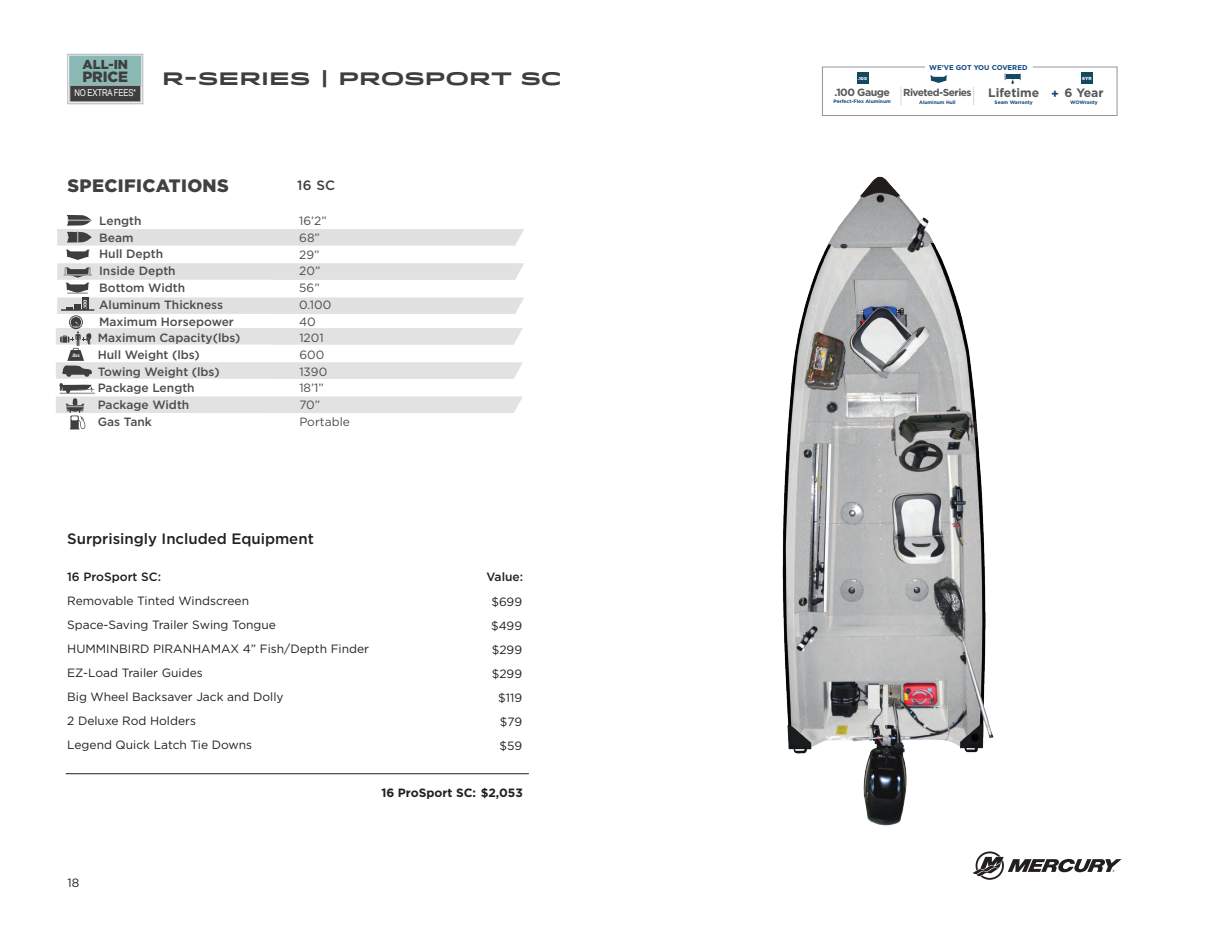
<style>
.page{position:relative;width:1215px;height:945px;background:#fff}
.page>*{position:absolute;margin:0;border:0;box-sizing:border-box;transform-origin:0 0}
.t1{font:700 18px "Idlewild";color:#3e3e3f}
.t2{font:900 18px "Gotham";letter-spacing:.02em;color:#414042}
.headline{font:500 15px "Gotham";color:#231f20}
.t3{font:900 14.85px "Gotham HTF";letter-spacing:-.01em;color:#3e3e3f}
.t4{font:500 13.5px "Gotham";color:#414042}
.t5{font:900 12.9px "Gotham HTF";color:#3e3e3f}
.t6{font:700 12.15px "Gotham HTF";color:#57585a}
.t7{font:700 12.15px "Gotham HTF";color:#12477c}
.headline-2{font:12px "Gotham";color:#231f20}
.Spec_Chart_txt{font:500 12px/16.8px "Gotham HTF";color:#4b4c4d}
.Spec_Chart_txt-2{font:12px "Gotham HTF";color:#4b4c4d}
.headline-3{font:700 12px "Gotham";color:#231f20}
.headline-4{font:500 12px "Gotham";color:#231f20}
.t8{font:700 10.5px "Gotham HTF";letter-spacing:-.05em;color:#57585a}
.t9{font:700 10.2px "Gotham HTF";letter-spacing:-.05em;color:#57585a}
.t10{font:9.45px "Arial Narrow";letter-spacing:-.02em;color:#fff}
.t11{font:700 7.05px "Gotham HTF";color:#12477c}
.t12{font:700 4.95px "Gotham HTF";color:#12477c}
.t13{font:700 4.95px "Gotham HTF";letter-spacing:-.025em;color:#12477c}
.t14{font:700 4.65px "Gotham HTF";letter-spacing:-.025em;color:#fff}
.t15{font:900 4.5px "Gotham";color:#f7f7f8}
.t16{font:900 4.2px "Gotham";color:#fff}
</style>
<div class="page">
<div style="left:67px;top:54px;width:76px;height:50px;background:#c7c7ca;border:1px solid #b2b3b7"></div>
<div style="left:69px;top:56px;width:72px;height:31px;background:#8ab8b4"></div>
<div style="left:70px;top:85px;width:71px;height:17px;background:#3e3e3f;border:1px solid #b2b3b7"></div>
<svg style="left:1047px;top:858px;width:75px;height:15px"></svg>
<svg style="left:56px;top:215px;width:468px;height:214px"></svg>
<img style="left:782px;top:176px;width:265px;height:704px">
<hr style="left:66px;top:773px;width:463px;height:1px;background:#231f20">
<svg style="left:822px;top:66px;width:296px;height:50px"></svg>
<div style="left:857px;top:72px;width:12px;height:12px;background:#134a61"></div>
<div style="left:1081px;top:72px;width:12px;height:12px;background:#134a61"></div>
<p class="t5" style="left:82px;top:57px;width:47px">ALL-IN</p>
<p class="t3" style="left:82px;top:68px;width:47px">PRICE</p>
<p class="t10" style="left:74px;top:86px;width:63px">NO EXTRA FEES<sup>*</sup></p>
<p class="t1" style="left:162px;top:65px;width:401px">R-SERIES | PROSPORT SC</p>
<p class="t2" style="left:68px;top:173px;width:163px">SPECIFICATIONS</p>
<p class="t4" style="left:297px;top:176px;width:39px">16 SC</p>
<p class="Spec_Chart_txt" style="left:99px;top:212px;width:66px">Length<br>Beam<br>Hull Depth</p>
<p class="Spec_Chart_txt" style="left:99px;top:262px;width:78px">Inside Depth</p>
<p class="Spec_Chart_txt" style="left:99px;top:279px;width:88px">Bottom Width</p>
<p class="Spec_Chart_txt" style="left:99px;top:296px;width:126px">Aluminum Thickness</p>
<p class="Spec_Chart_txt" style="left:99px;top:313px;width:136px">Maximum Horsepower</p>
<p class="Spec_Chart_txt" style="left:98px;top:329px;width:144px">Maximum Capacity(lbs)</p>
<p class="Spec_Chart_txt" style="left:98px;top:346px;width:104px">Hull Weight (lbs)</p>
<p class="Spec_Chart_txt" style="left:98px;top:363px;width:123px">Towing Weight (lbs)</p>
<p class="Spec_Chart_txt" style="left:98px;top:379px;width:98px">Package Length</p>
<p class="Spec_Chart_txt" style="left:98px;top:396px;width:93px">Package Width</p>
<p class="Spec_Chart_txt" style="left:98px;top:413px;width:56px">Gas Tank</p>
<p class="Spec_Chart_txt-2" style="left:299px;top:214px;width:29px">16’2”</p>
<p class="Spec_Chart_txt-2" style="left:299px;top:231px;width:22px">68”</p>
<p class="Spec_Chart_txt-2" style="left:299px;top:248px;width:22px">29”</p>
<p class="Spec_Chart_txt-2" style="left:299px;top:264px;width:23px">20”</p>
<p class="Spec_Chart_txt-2" style="left:299px;top:281px;width:22px">56”</p>
<p class="Spec_Chart_txt-2" style="left:299px;top:298px;width:34px">0.100</p>
<p class="Spec_Chart_txt-2" style="left:299px;top:315px;width:18px">40</p>
<p class="Spec_Chart_txt-2" style="left:299px;top:331px;width:26px">1201</p>
<p class="Spec_Chart_txt-2" style="left:299px;top:348px;width:26px">600</p>
<p class="Spec_Chart_txt-2" style="left:299px;top:365px;width:29px">1390</p>
<p class="Spec_Chart_txt-2" style="left:299px;top:382px;width:26px">18’1”</p>
<p class="Spec_Chart_txt-2" style="left:299px;top:398px;width:22px">70”</p>
<p class="Spec_Chart_txt-2" style="left:299px;top:415px;width:52px">Portable</p>
<p class="t14" style="left:82px;top:309px;width:11px;rotate:-90deg">.100</p>
<p class="t14" style="left:72px;top:353px;width:9px">.lbs</p>
<p class="headline" style="left:67px;top:529px;width:248px">Surprisingly Included Equipment</p>
<p class="headline-4" style="left:67px;top:569px;width:95px">16 ProSport SC:</p>
<p class="headline-2" style="left:67px;top:593px;width:183px">Removable Tinted Windscreen</p>
<p class="headline-2" style="left:67px;top:617px;width:210px">Space-Saving Trailer Swing Tongue</p>
<p class="headline-2" style="left:67px;top:641px;width:303px">HUMMINBIRD PIRANHAMAX 4” Fish/Depth Finder</p>
<p class="headline-2" style="left:67px;top:665px;width:137px">EZ-Load Trailer Guides</p>
<p class="headline-2" style="left:67px;top:689px;width:218px">Big Wheel Backsaver Jack and Dolly</p>
<p class="headline-2" style="left:67px;top:713px;width:130px">2 Deluxe Rod Holders</p>
<p class="headline-2" style="left:67px;top:737px;width:187px">Legend Quick Latch Tie Downs</p>
<p class="headline-4" style="left:486px;top:569px;width:38px">Value:</p>
<p class="headline-2" style="left:491px;top:594px;width:32px">$699</p>
<p class="headline-2" style="left:491px;top:618px;width:33px">$499</p>
<p class="headline-2" style="left:492px;top:642px;width:32px">$299</p>
<p class="headline-2" style="left:492px;top:666px;width:32px">$299</p>
<p class="headline-2" style="left:498px;top:690px;width:25px">$119</p>
<p class="headline-2" style="left:500px;top:714px;width:24px">$79</p>
<p class="headline-2" style="left:500px;top:738px;width:24px">$59</p>
<p class="headline-3" style="left:381px;top:785px;width:143px">16 ProSport SC: $2,053</p>
<p class="headline-2" style="left:68px;top:875px;width:13px">18</p>
<p class="t11" style="left:929px;top:63px;width:100px">WE’VE GOT YOU COVERED</p>
<p class="t16" style="left:858px;top:76px;width:10px">.100</p>
<p class="t15" style="left:1082px;top:75px;width:11px">6YR</p>
<p class="t8" style="left:834px;top:87px;width:57px">.100 Gauge</p>
<p class="t9" style="left:903px;top:87px;width:70px">Riveted-Series</p>
<p class="t6" style="left:988px;top:85px;width:53px">Lifetime</p>
<p class="t6" style="left:1065px;top:85px;width:40px">6 Year</p>
<p class="t13" style="left:1070px;top:99px;width:29px">WOWranty</p>
<p class="t7" style="left:1051px;top:86px;width:9px">+</p>
<p class="t12" style="left:833px;top:99px;width:59px">Perfect-Flex Aluminum</p>
<p class="t12" style="left:919px;top:99px;width:38px">Aluminum Hull</p>
<p class="t12" style="left:995px;top:99px;width:40px">Seam Warranty</p>
</div>
